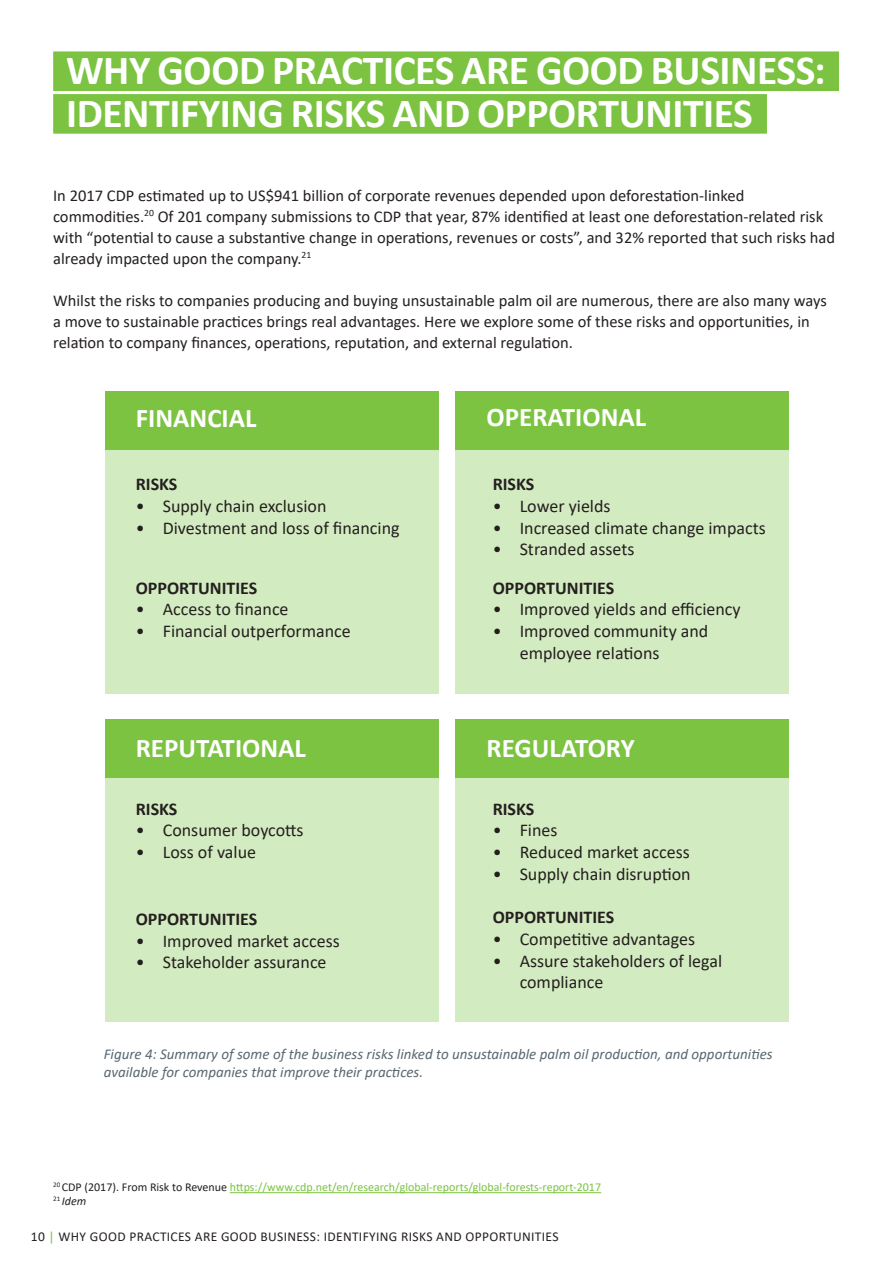
<style>
.page{position:relative;width:893px;height:1263px;background:#fff}
.page>*{position:absolute;margin:0;border:0;box-sizing:border-box;transform-origin:0 0}
.t1{font:700 41.55px/42.6px "Calibri";letter-spacing:-.01em;color:#fff}
.t2{font:700 27px "Calibri";color:#fff}
.t3{font:18px/21.6px "Calibri";color:#241f1f}
.t4{font:700 18px "Calibri";color:#241f1f}
.t5{font:16.5px/21px "Calibri";color:#241f1f}
.t6{font:italic 15px/18px "Calibri";color:#586871}
.t7{font:13.5px "Calibri";letter-spacing:.025em;color:#241f1f}
.t8{font:12px/13.5px "Calibri";color:#7bc341}
.s1{color:#241f1f}
.s2{font-style:italic;color:#241f1f}
.s3{color:#7bc341}
</style>
<div class="page">
<div style="left:455px;top:391px;width:334px;height:303px;background:#d3ebc0"></div>
<div style="left:455px;top:391px;width:334px;height:58px;background:#7bc341"></div>
<svg style="left:105px;top:391px;width:333px;height:303px;background:#c1e3a7"></svg>
<svg style="left:455px;top:719px;width:334px;height:303px;background:#c1e3a7"></svg>
<svg style="left:105px;top:719px;width:333px;height:303px;background:#c1e3a7"></svg>
<hr style="left:230px;top:1192px;width:371px;height:1px;background:#7bc341">
<div style="left:53px;top:51px;width:786px;height:40px;background:#7bc341"></div>
<div style="left:53px;top:94px;width:714px;height:40px;background:#7bc341"></div>
<h1 class="t1" style="left:66px;top:49px;width:761px">WHY GOOD PRACTICES ARE GOOD BUSINESS:<br>IDENTIFYING RISKS AND OPPORTUNITIES</h1>
<p class="t5" style="left:53px;top:185px;width:783px">In 2017 CDP estimated up to US$941 billion of corporate revenues depended upon deforestation-linked commodities.<sup>20</sup> Of 201 company submissions to CDP that year, 87% identified at least one deforestation-related risk with “potential to cause a substantive change in operations, revenues or costs”, and 32% reported that such risks had already impacted upon the company.<sup>21</sup></p>
<p class="t5" style="left:53px;top:290px;width:775px">Whilst the risks to companies producing and buying unsustainable palm oil are numerous, there are also many ways a move to sustainable practices brings real advantages. Here we explore some of these risks and opportunities, in relation to company finances, operations, reputation, and external regulation.</p>
<h2 class="t2" style="left:136px;top:399px;width:122px">FINANCIAL</h2>
<h2 class="t2" style="left:487px;top:397px;width:161px">OPERATIONAL</h2>
<p class="t4" style="left:136px;top:472px;width:43px">RISKS</p>
<p class="t3" style="left:136px;top:495px;width:192px">• Supply chain exclusion</p>
<p class="t3" style="left:136px;top:516px;width:265px">• Divestment and loss of financing</p>
<p class="t4" style="left:136px;top:575px;width:123px">OPPORTUNITIES</p>
<p class="t3" style="left:136px;top:598px;width:154px">• Access to finance</p>
<p class="t3" style="left:136px;top:620px;width:217px">• Financial outperformance</p>
<p class="t4" style="left:493px;top:472px;width:43px">RISKS</p>
<p class="t3" style="left:493px;top:495px;width:119px">• Lower yields</p>
<p class="t3" style="left:493px;top:516px;width:275px">• Increased climate change impacts</p>
<p class="t3" style="left:493px;top:538px;width:143px">• Stranded assets</p>
<p class="t4" style="left:493px;top:575px;width:123px">OPPORTUNITIES</p>
<p class="t3" style="left:493px;top:598px;width:250px">• Improved yields and efficiency</p>
<p class="t3" style="left:520px;top:620px;width:190px;text-indent:-27px">• Improved community and employee relations</p>
<h2 class="t2" style="left:136px;top:729px;width:172px">REPUTATIONAL</h2>
<h2 class="t2" style="left:487px;top:729px;width:150px">REGULATORY</h2>
<p class="t4" style="left:136px;top:796px;width:43px">RISKS</p>
<p class="t3" style="left:136px;top:819px;width:169px">• Consumer boycotts</p>
<p class="t3" style="left:136px;top:841px;width:122px">• Loss of value</p>
<p class="t4" style="left:136px;top:906px;width:123px">OPPORTUNITIES</p>
<p class="t3" style="left:136px;top:929px;width:205px">• Improved market access</p>
<p class="t3" style="left:136px;top:951px;width:192px">• Stakeholder assurance</p>
<p class="t4" style="left:493px;top:796px;width:43px">RISKS</p>
<p class="t3" style="left:493px;top:819px;width:66px">• Fines</p>
<p class="t3" style="left:493px;top:841px;width:199px">• Reduced market access</p>
<p class="t3" style="left:493px;top:862px;width:200px">• Supply chain disruption</p>
<p class="t4" style="left:493px;top:905px;width:123px">OPPORTUNITIES</p>
<p class="t3" style="left:493px;top:928px;width:204px">• Competitive advantages</p>
<p class="t3" style="left:520px;top:949px;width:204px;text-indent:-27px">• Assure stakeholders of legal compliance</p>
<p class="t6" style="left:104px;top:1044px;width:671px">Figure 4: Summary of some of the business risks linked to unsustainable palm oil production, and opportunities available for companies that improve their practices.</p>
<p class="t8" style="left:53px;top:1180px;width:549px"><sup>20</sup> <span class="s1">CDP (2017). From Risk to Revenue</span> https://www.cdp.net/en/research/global-reports/global-forests-report-2017<br><sup>21</sup> <span class="s2">Idem</span></p>
<p class="t7" style="left:31px;top:1227px;width:529px">10 <span class="s3">|</span> WHY GOOD PRACTICES ARE GOOD BUSINESS: IDENTIFYING RISKS AND OPPORTUNITIES</p>
</div>
